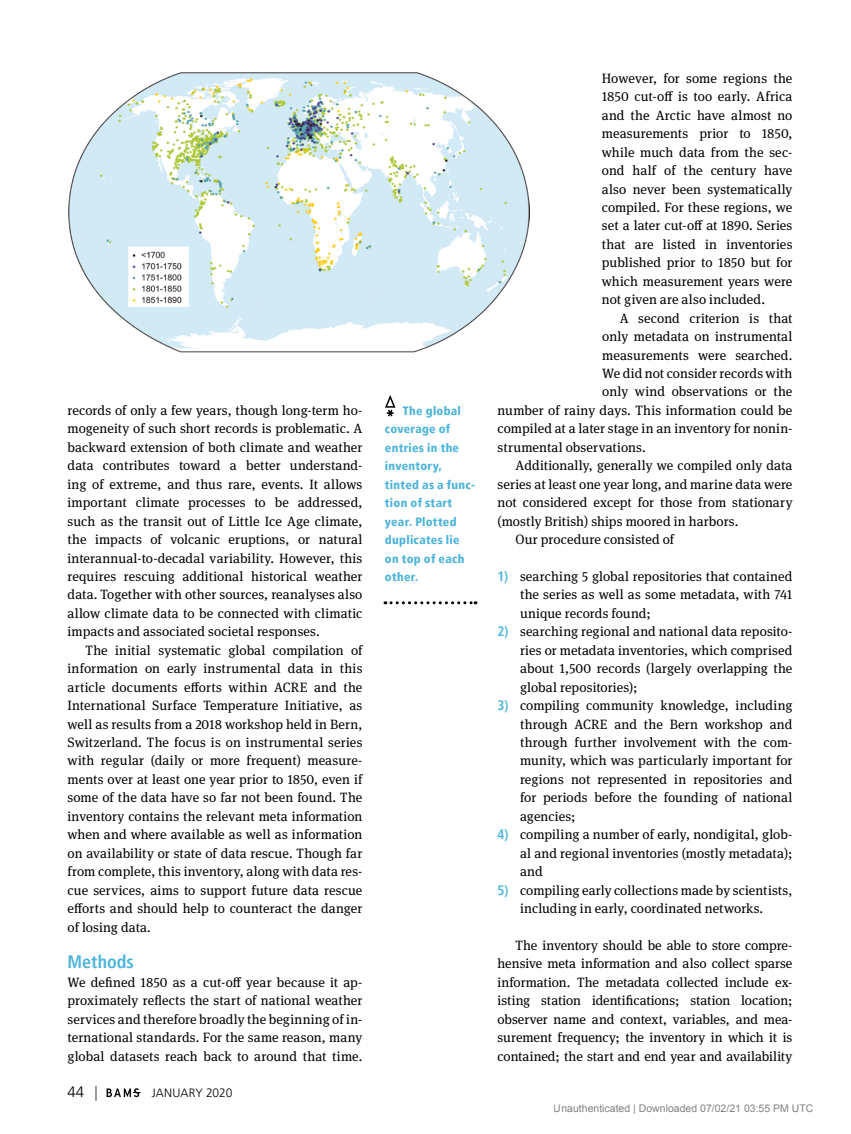
<style>
.page{position:relative;width:851px;height:1134px;background:#fff}
.page>*{position:absolute;margin:0;border:0;box-sizing:border-box;transform-origin:0 0}
.Redesign_First_parag{font:700 condensed 18px "Frutiger LT Pro";letter-spacing:.005em;color:#4cb4db}
.t1{font:300 15px "Frutiger LT Pro";color:#000}
.Redesign_Body_Text{font:13.5px/18.5px "Meta Serif Pro";letter-spacing:.005em;color:#000;text-align:justify}
.Redesign_numbered_li{font:13.5px/18.5px "Meta Serif Pro";color:#000;text-align:justify}
.Redesign_First_parag-2{font:13.5px/18.5px "Meta Serif Pro";letter-spacing:.005em;color:#000;text-align:justify}
.Redesign_Caption{font:900 condensed 12px/18.5px "Frutiger LT Pro";letter-spacing:.025em;color:#4cb4db}
.t2{font:300 12px "Frutiger LT Pro";letter-spacing:-.005em;color:#000}
.t3{font:10.5px "Arial";color:rgb(0 0 0/.5)}
.s1{font-family:"Gill Sans Std"}
.s2{font-family:"Frutiger LT Pro";font-weight:700;font-stretch:condensed;color:#4cb4db}
</style>
<div class="page">
<svg style="left:106px;top:1088px;width:35px;height:9px"></svg>
<img style="left:68px;top:72px;width:462px;height:281px">
<svg style="left:385px;top:395px;width:11px;height:21px"></svg>
<svg style="left:385px;top:601px;width:91px;height:3px"></svg>
<p class="Redesign_Body_Text" style="left:68px;top:400px;width:296px">records of only a few years, though long-term ho&shy;mogeneity of such short records is problematic. A backward extension of both climate and weather data contributes toward a better understand&shy;ing of extreme, and thus rare, events. It allows important climate processes to be addressed, such as the transit out of Little Ice Age climate, the impacts of volcanic eruptions, or natural interannual-to-decadal variability. However, this requires rescuing additional historical weather data. Together with other sources, reanalyses also allow climate data to be connected with climatic impacts and associated societal responses.</p>
<p class="Redesign_Body_Text" style="left:68px;top:640px;width:296px;text-indent:18px">The initial systematic global compilation of information on early instrumental data in this article documents efforts within ACRE and the International Surface Temperature Initiative, as well as results from a 2018 workshop held in Bern, Switzerland. The focus is on instrumental series with regular (daily or more frequent) measure&shy;ments over at least one year prior to 1850, even if some of the data have so far not been found. The inventory contains the relevant meta information when and where available as well as information on availability or state of data rescue. Though far from complete, this inventory, along with data res&shy;cue services, aims to support future data rescue efforts and should help to counteract the danger of losing data.</p>
<p class="Redesign_First_parag" style="left:68px;top:951px;width:68px">Methods</p>
<p class="Redesign_First_parag-2" style="left:68px;top:972px;width:296px">We defined 1850 as a cut-off year because it ap&shy;proximately reflects the start of national weather services and therefore broadly the beginning of in&shy;ternational standards. For the same reason, many global datasets reach back to around that time.</p>
<p class="t1" style="left:68px;top:1083px;width:32px">44 <span class="s1">|</span></p>
<p class="t2" style="left:152px;top:1086px;width:82px">JANUARY 2020</p>
<p class="Redesign_Caption" style="left:385px;top:401px;width:91px;text-indent:18px">The global coverage of entries in the inventory, tinted as a func&shy;tion of start year. Plotted duplicates lie on top of each other.</p>
<p class="Redesign_First_parag-2" style="left:602px;top:68px;width:192px">However, for some regions the 1850 cut-off is too early. Africa and the Arctic have almost no measurements prior to 1850, while much data from the sec&shy;ond half of the century have also never been systematically compiled. For these regions, we set a later cut-off at 1890. Series that are listed in inventories published prior to 1850 but for which measurement years were not given are also included.</p>
<p class="Redesign_Body_Text" style="left:620px;top:308px;width:174px">A second criterion is that</p>
<p class="Redesign_Body_Text" style="left:602px;top:327px;width:192px">only metadata on instrumental</p>
<p class="Redesign_Body_Text" style="left:602px;top:345px;width:192px">measurements were searched.</p>
<p class="Redesign_Body_Text" style="left:602px;top:363px;width:192px">We did not consider records with</p>
<p class="Redesign_Body_Text" style="left:602px;top:382px;width:192px">only wind observations or the</p>
<p class="Redesign_Body_Text" style="left:497px;top:400px;width:296px">number of rainy days. This information could be</p>
<p class="Redesign_Body_Text" style="left:497px;top:419px;width:296px">compiled at a later stage in an inventory for nonin-</p>
<p class="Redesign_Body_Text" style="left:497px;top:437px;width:150px">strumental observations.</p>
<p class="Redesign_Body_Text" style="left:497px;top:456px;width:296px;text-indent:18px">Additionally, generally we compiled only data series at least one year long, and marine data were not considered except for those from stationary (mostly British) ships moored in harbors.</p>
<p class="Redesign_Body_Text" style="left:515px;top:529px;width:160px">Our procedure consisted of</p>
<p class="Redesign_numbered_li" style="left:520px;top:566px;width:274px;text-indent:-22px"><span class="s2">1)</span> searching 5 global repositories that contained the series as well as some metadata, with 741 unique records found;</p>
<p class="Redesign_numbered_li" style="left:520px;top:622px;width:274px;text-indent:-22px"><span class="s2">2)</span> searching regional and national data reposito&shy;ries or metadata inventories, which comprised about 1,500 records (largely overlapping the global repositories);</p>
<p class="Redesign_numbered_li" style="left:520px;top:696px;width:274px;text-indent:-22px"><span class="s2">3)</span> compiling community knowledge, including through ACRE and the Bern workshop and through further involvement with the com&shy;munity, which was particularly important for regions not represented in repositories and for periods before the founding of national agencies;</p>
<p class="Redesign_numbered_li" style="left:520px;top:825px;width:274px;text-indent:-22px"><span class="s2">4)</span> compiling a number of early, nondigital, glob&shy;al and regional inventories (mostly metadata); and</p>
<p class="Redesign_numbered_li" style="left:497px;top:880px;width:296px;text-align:center"><span class="s2">5)</span> compiling early collections made by scientists, including in early, coordinated networks.</p>
<p class="Redesign_Body_Text" style="left:497px;top:935px;width:296px;text-indent:18px">The inventory should be able to store compre&shy;hensive meta information and also collect sparse information. The metadata collected include ex&shy;isting station identifications; station location; observer name and context, variables, and mea&shy;surement frequency; the inventory in which it is contained; the start and end year and availability</p>
<p class="t3" style="left:553px;top:1102px;width:261px">Unauthenticated | Downloaded 07/02/21 03:55 PM UTC</p>
</div>
